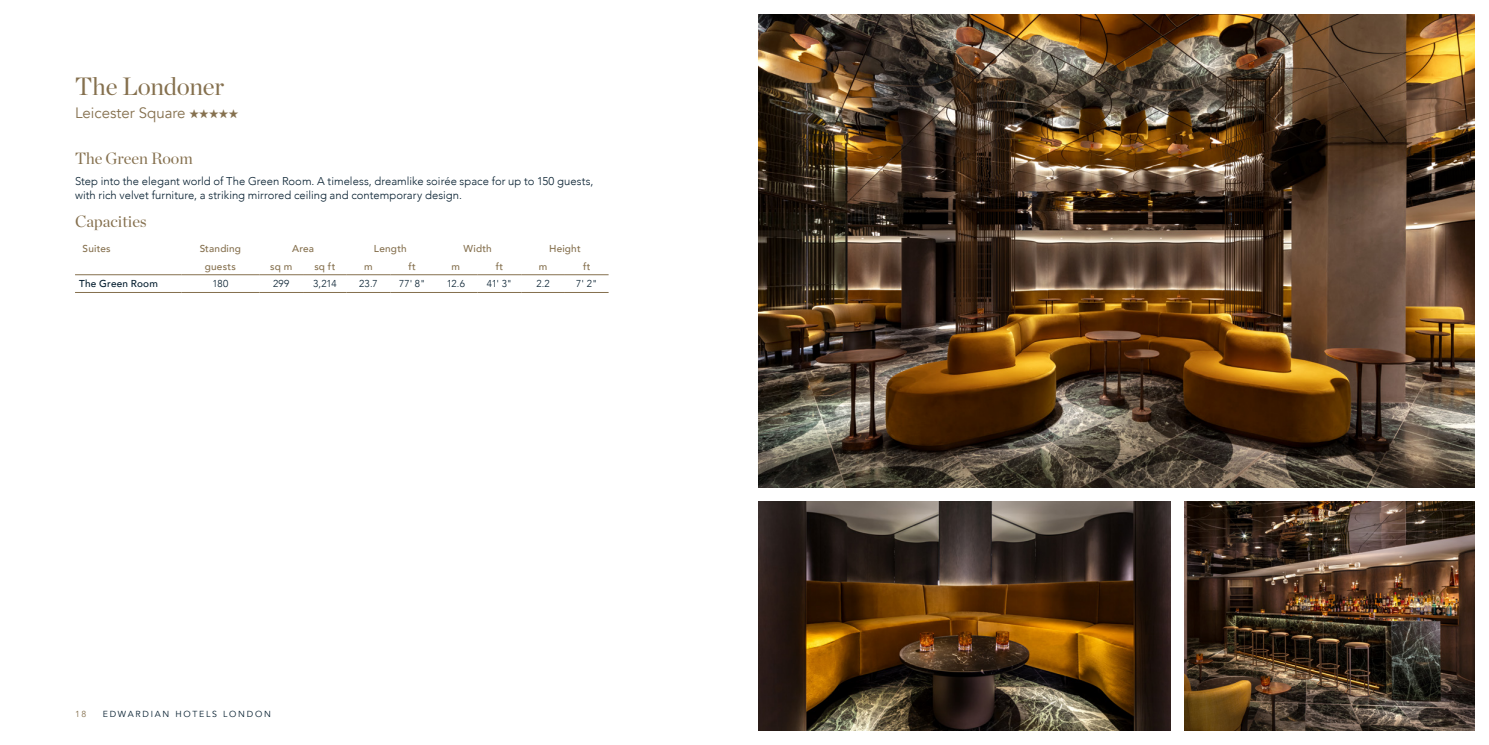
<style>
.page{position:relative;width:1489px;height:745px;background:#fff}
.page>*{position:absolute;margin:0;border:0;box-sizing:border-box;transform-origin:0 0}
.t1{font:25px "Chronicle Display";letter-spacing:-.015em;color:#85704e}
.t2{font:16.25px "Chronicle Display";color:#85704e}
.t3{font:15px "Avenir";color:#85704e}
.t4{font:300 11.25px/13.8px "Avenir";letter-spacing:.005em;color:#031c2d}
.t5{font:500 10px "Avenir";letter-spacing:.02em;color:#85704e}
.t6{font:300 10px "Avenir";letter-spacing:.005em;color:#031c2d}
.t7{font:500 10px "Avenir";letter-spacing:.02em;color:#031c2d}
.t8{font:8.75px "Avenir";letter-spacing:.2em;color:#031c2d}
.t9{font:8.75px "Avenir";color:#85704e}
</style>
<div class="page">
<hr style="left:75px;top:274px;width:106px;height:1px;background:#85704e">
<hr style="left:181px;top:274px;width:78px;height:1px;background:#85704e">
<hr style="left:259px;top:274px;width:44px;height:1px;background:#85704e">
<hr style="left:303px;top:274px;width:44px;height:1px;background:#85704e">
<hr style="left:347px;top:274px;width:43px;height:1px;background:#85704e">
<hr style="left:390px;top:274px;width:44px;height:1px;background:#85704e">
<hr style="left:434px;top:274px;width:43px;height:1px;background:#85704e">
<hr style="left:477px;top:274px;width:44px;height:1px;background:#85704e">
<hr style="left:521px;top:274px;width:44px;height:1px;background:#85704e">
<hr style="left:565px;top:274px;width:43px;height:1px;background:#85704e">
<hr style="left:75px;top:292px;width:106px;height:1px;background:#85704e">
<hr style="left:181px;top:292px;width:78px;height:1px;background:#85704e">
<hr style="left:259px;top:292px;width:44px;height:1px;background:#85704e">
<hr style="left:303px;top:292px;width:44px;height:1px;background:#85704e">
<hr style="left:347px;top:292px;width:43px;height:1px;background:#85704e">
<hr style="left:390px;top:292px;width:44px;height:1px;background:#85704e">
<hr style="left:434px;top:292px;width:43px;height:1px;background:#85704e">
<hr style="left:477px;top:292px;width:44px;height:1px;background:#85704e">
<hr style="left:521px;top:292px;width:44px;height:1px;background:#85704e">
<hr style="left:565px;top:292px;width:43px;height:1px;background:#85704e">
<img style="left:758px;top:14px;width:716px;height:473px">
<img style="left:1184px;top:501px;width:290px;height:229px">
<img style="left:758px;top:501px;width:412px;height:229px">
<h1 class="t1" style="left:75px;top:67px;width:151px">The Londoner</h1>
<h3 class="t3" style="left:75px;top:104px;width:165px">Leicester Square ★★★★★</h3>
<h2 class="t2" style="left:75px;top:146px;width:119px">The Green Room</h2>
<p class="t4" style="left:75px;top:174px;width:520px">Step into the elegant world of The Green Room. A timeless, dreamlike soirée space for up to 150 guests, with rich velvet furniture, a striking mirrored ceiling and contemporary design.</p>
<h2 class="t2" style="left:75px;top:209px;width:73px">Capacities</h2>
<p class="t5" style="left:83px;top:240px;width:30px">Suites</p>
<p class="t5" style="left:200px;top:239px;width:43px">Standing</p>
<p class="t5" style="left:292px;top:239px;width:24px">Area</p>
<p class="t5" style="left:374px;top:239px;width:34px">Length</p>
<p class="t5" style="left:463px;top:239px;width:30px">Width</p>
<p class="t5" style="left:549px;top:239px;width:33px">Height</p>
<p class="t5" style="left:205px;top:257px;width:33px">guests</p>
<p class="t5" style="left:270px;top:257px;width:24px">sq m</p>
<p class="t5" style="left:314px;top:257px;width:22px">sq ft</p>
<p class="t5" style="left:364px;top:257px;width:10px">m</p>
<p class="t5" style="left:408px;top:257px;width:9px">ft</p>
<p class="t5" style="left:451px;top:257px;width:10px">m</p>
<p class="t5" style="left:495px;top:257px;width:9px">ft</p>
<p class="t5" style="left:539px;top:257px;width:10px">m</p>
<p class="t5" style="left:583px;top:257px;width:9px">ft</p>
<p class="t7" style="left:79px;top:275px;width:80px">The Green Room</p>
<p class="t6" style="left:212px;top:278px;width:17px">180</p>
<p class="t6" style="left:273px;top:278px;width:18px">299</p>
<p class="t6" style="left:313px;top:278px;width:25px">3,214</p>
<p class="t6" style="left:359px;top:278px;width:20px">23.7</p>
<p class="t6" style="left:399px;top:278px;width:28px">77' 8"</p>
<p class="t6" style="left:447px;top:278px;width:20px">12.6</p>
<p class="t6" style="left:487px;top:278px;width:27px">41' 3"</p>
<p class="t6" style="left:536px;top:278px;width:15px">2.2</p>
<p class="t6" style="left:576px;top:278px;width:22px">7' 2"</p>
<p class="t9" style="left:75px;top:708px;width:13px">18</p>
<p class="t8" style="left:103px;top:708px;width:170px">EDWARDIAN HOTELS LONDON</p>
</div>
